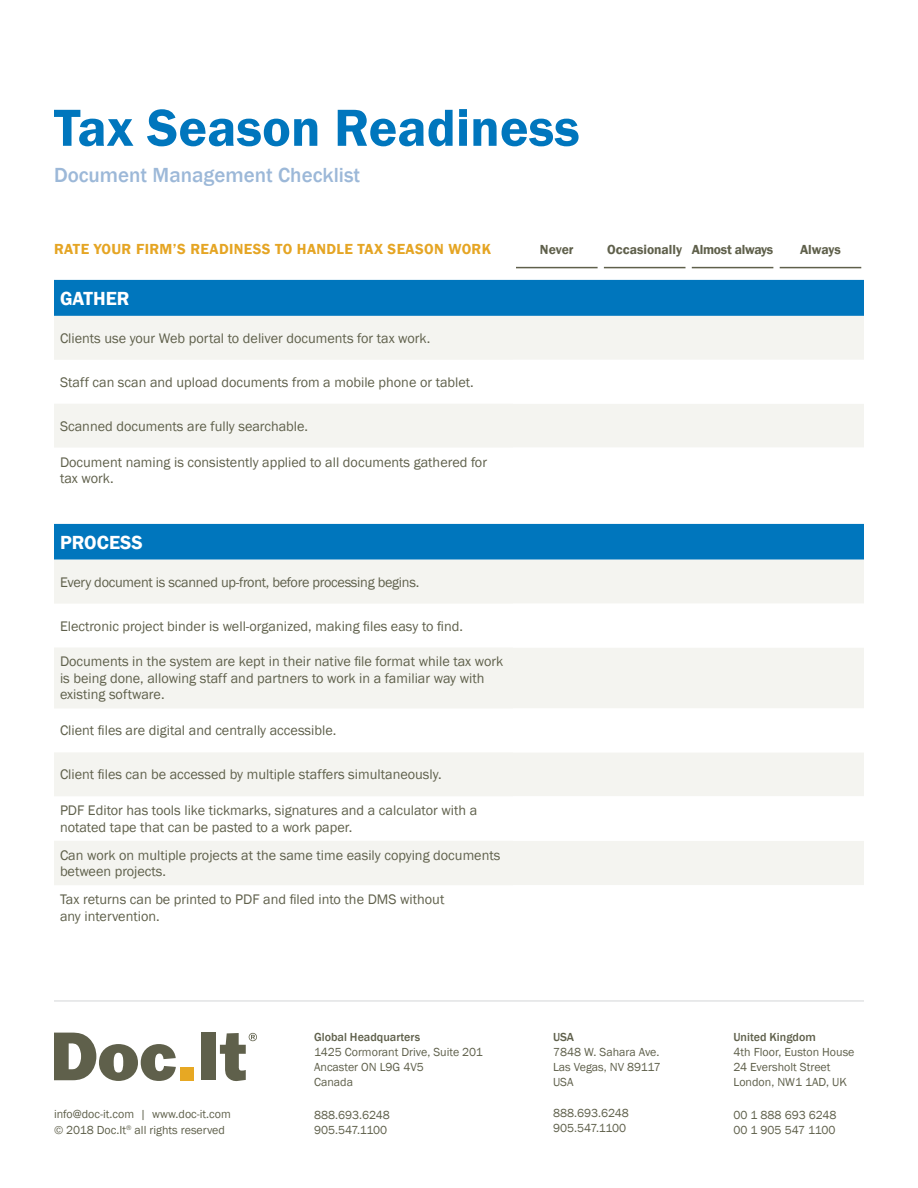
<style>
.page{position:relative;width:918px;height:1188px;background:#fff}
.page>*{position:absolute;margin:0;border:0;box-sizing:border-box;transform-origin:0 0}
.t1{font:600 54px "Franklin Gothic";color:#0076bd}
.t2{font:500 21px "Franklin Gothic";color:#9cb8d8}
.t3{font:600 19.5px "Franklin Gothic";color:#fff}
.t4{font:600 15px "Franklin Gothic";letter-spacing:.025em;color:#e5a524}
.t5{font:14.25px/16.5px "Franklin Gothic";color:#5f604b}
.t6{font:14.25px "Franklin Gothic";letter-spacing:-.02em;color:#5f604b}
.t7{font:600 13.5px "Franklin Gothic";color:#5f604b}
.t8{font:12px/15px "Franklin Gothic";color:#5f604b}
.t9{font:500 12px "Franklin Gothic";color:#5f604b}
</style>
<div class="page">
<div style="left:54px;top:280px;width:810px;height:36px;background:#0076bd"></div>
<div style="left:54px;top:316px;width:810px;height:44px;background:#f4f4f0"></div>
<svg style="left:54px;top:404px;width:810px;height:481px;fill:#f4f4f0"></svg>
<hr style="left:516px;top:267px;width:82px;height:1px;background:#5f604b">
<hr style="left:604px;top:267px;width:82px;height:1px;background:#5f604b">
<hr style="left:692px;top:267px;width:81px;height:1px;background:#5f604b">
<hr style="left:780px;top:267px;width:81px;height:1px;background:#5f604b">
<svg style="left:54px;top:1033px;width:122px;height:48px"></svg>
<div style="left:202px;top:1033px;width:14px;height:47px;background:#5f604b"></div>
<div style="left:181px;top:1067px;width:13px;height:13px;background:#e7a823"></div>
<svg style="left:220px;top:1033px;width:37px;height:48px"></svg>
<hr style="left:54px;top:1000px;width:810px;height:2px;background:#e2e3e4">
<h1 class="t1" style="left:54px;top:95px;width:527px">Tax Season Readiness</h1>
<h2 class="t2" style="left:54px;top:162px;width:308px">Document Management Checklist</h2>
<p class="t4" style="left:54px;top:240px;width:439px">RATE YOUR FIRM’S READINESS TO HANDLE TAX SEASON WORK</p>
<h3 class="t3" style="left:60px;top:286px;width:71px">GATHER</h3>
<p class="t5" style="left:60px;top:330px;width:372px">Clients use your Web portal to deliver documents for tax work.</p>
<p class="t5" style="left:60px;top:374px;width:415px">Staff can scan and upload documents from a mobile phone or tablet.</p>
<p class="t5" style="left:60px;top:418px;width:250px">Scanned documents are fully searchable.</p>
<p class="t5" style="left:60px;top:454px;width:429px">Document naming is consistently applied to all documents gathered for tax work.</p>
<h3 class="t3" style="left:60px;top:530px;width:84px">PROCESS</h3>
<p class="t6" style="left:60px;top:573px;width:361px">Every document is scanned up-front, before processing begins.</p>
<p class="t5" style="left:60px;top:618px;width:404px">Electronic project binder is well-organized, making files easy to find.</p>
<p class="t5" style="left:60px;top:654px;width:445px">Documents in the system are kept in their native file format while tax work is being done, allowing staff and partners to work in a familiar way with existing software.</p>
<p class="t5" style="left:60px;top:723px;width:278px">Client files are digital and centrally accessible.</p>
<p class="t5" style="left:60px;top:767px;width:383px">Client files can be accessed by multiple staffers simultaneously.</p>
<p class="t5" style="left:60px;top:803px;width:419px">PDF Editor has tools like tickmarks, signatures and a calculator with a notated tape that can be pasted to a work paper.</p>
<p class="t5" style="left:60px;top:847px;width:442px">Can work on multiple projects at the same time easily copying documents between projects.</p>
<p class="t5" style="left:60px;top:892px;width:386px">Tax returns can be printed to PDF and filed into the DMS without any intervention.</p>
<p class="t7" style="left:540px;top:241px;width:35px">Never</p>
<p class="t7" style="left:607px;top:241px;width:168px">Occasionally Almost always</p>
<p class="t7" style="left:800px;top:241px;width:42px">Always</p>
<p class="t8" style="left:54px;top:1106px;width:178px;line-height:16.5px">info@doc-it.com | www.doc-it.com © 2018 Doc.It<sup>®</sup> all rights reserved</p>
<p class="t9" style="left:314px;top:1030px;width:108px">Global Headquarters</p>
<p class="t8" style="left:314px;top:1045px;width:170px">1425 Cormorant Drive, Suite 201<br>Ancaster ON L9G 4V5<br>Canada</p>
<p class="t8" style="left:314px;top:1108px;width:77px">888.693.6248<br>905.547.1100</p>
<p class="t9" style="left:553px;top:1030px;width:23px">USA</p>
<p class="t8" style="left:553px;top:1045px;width:109px;text-align:justify">7848 W. Sahara Ave.<br>Las Vegas, NV 89117<br>USA</p>
<p class="t8" style="left:553px;top:1106px;width:77px">888.693.6248<br>905.547.1100</p>
<p class="t9" style="left:734px;top:1030px;width:84px">United Kingdom</p>
<p class="t8" style="left:734px;top:1045px;width:123px">4th Floor, Euston House<br>24 Eversholt Street<br>London, NW1 1AD, UK</p>
<p class="t8" style="left:734px;top:1108px;width:104px">00 1 888 693 6248<br>00 1 905 547 1100</p>
</div>
